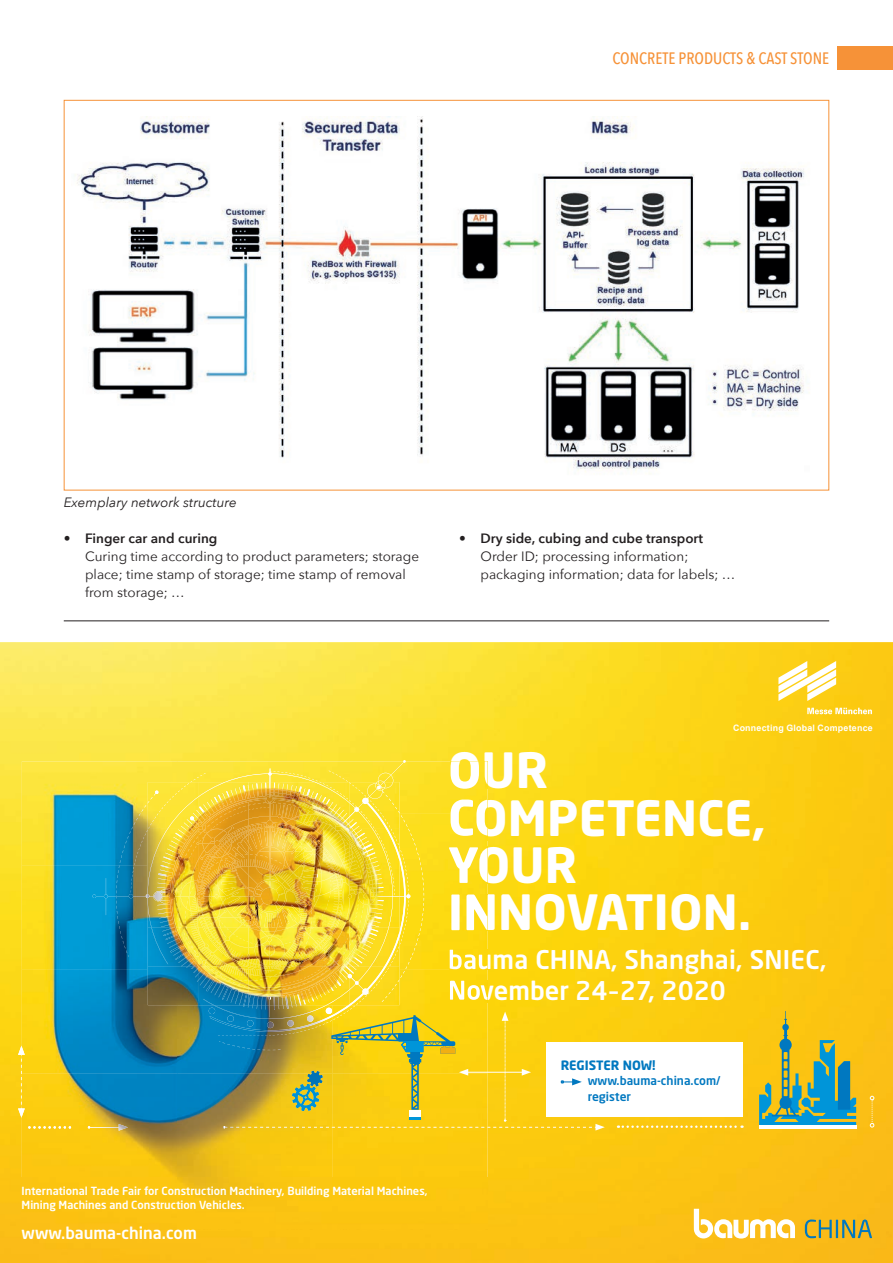
<style>
.page{position:relative;width:893px;height:1263px;background:#fff}
.page>*{position:absolute;margin:0;border:0;box-sizing:border-box;transform-origin:0 0}
.t1{font:700 48px/47.2px "Neo Sans Std";letter-spacing:.005em;color:#fff}
.t2{font:500 25.5px/30.6px "Neo Sans Std";letter-spacing:.01em;color:#fff}
.t3{font:500 16.5px "Avenir Next Condensed";color:#f69238}
.t4{font:500 16.35px "Neo Sans Std";color:#fff}
.t5{font:13.5px/18px "Avenir Next";color:#231f20}
.t6{font:600 13.5px "Avenir Next";color:#231f20}
.t7{font:italic 13.5px "Avenir Next";color:#231f20}
.t8{font:700 12.75px "Neo Sans Std";color:#0078c0}
.t9{font:500 12px/15.3px "Neo Sans Std";color:#0078c0}
.t10{font:500 11.1px/14.2px "Neo Sans Std";color:#fff}
.t11{font:700 8.85px "Arial";letter-spacing:.025em;color:#fff}
</style>
<div class="page">
<hr style="left:64px;top:620px;width:765px;height:1px;background:#231f20">
<div style="left:838px;top:47px;width:55px;height:23px;background:#f69238"></div>
<img style="left:0;top:642px;width:893px;height:621px">
<svg style="left:618px;top:1125px;width:124px;height:3px"></svg>
<svg style="left:870px;top:1096px;width:4px;height:31px"></svg>
<img style="left:22px;top:761px;width:155px;height:104px">
<img style="left:177px;top:761px;width:311px;height:52px">
<img style="left:400px;top:813px;width:88px;height:156px">
<img style="left:22px;top:865px;width:126px;height:104px">
<img style="left:22px;top:969px;width:155px;height:208px">
<img style="left:177px;top:1005px;width:155px;height:172px">
<img style="left:332px;top:969px;width:156px;height:208px">
<div style="left:22px;top:1177px;width:466px;height:52px;background:#fbc411"></div>
<svg style="left:88px;top:1124px;width:40px;height:7px"></svg>
<img style="left:28px;top:1126px;width:43px;height:2px">
<svg style="left:18px;top:1045px;width:7px;height:73px"></svg>
<img style="left:450px;top:761px;width:1px;height:28px">
<img style="left:451px;top:761px;width:37px;height:28px">
<img style="left:450px;top:799px;width:38px;height:41px">
<img style="left:451px;top:799px;width:37px;height:37px">
<img style="left:449px;top:847px;width:39px;height:36px">
<img style="left:451px;top:894px;width:37px;height:36px">
<img style="left:450px;top:950px;width:38px;height:19px">
<img style="left:450px;top:980px;width:38px;height:22px">
<img style="left:450px;top:981px;width:38px;height:19px">
<img style="left:194px;top:762px;width:210px;height:20px">
<img style="left:106px;top:810px;width:42px;height:84px">
<img style="left:400px;top:813px;width:24px;height:124px">
<img style="left:208px;top:1005px;width:147px;height:27px">
<svg style="left:129px;top:894px;width:4px;height:4px"></svg>
<svg style="left:104px;top:894px;width:4px;height:4px"></svg>
<svg style="left:406px;top:894px;width:4px;height:4px"></svg>
<img style="left:148px;top:782px;width:100px;height:20px">
<img style="left:248px;top:782px;width:51px;height:1px">
<img style="left:299px;top:782px;width:15px;height:1px">
<img style="left:299px;top:846px;width:6px;height:17px">
<img style="left:148px;top:961px;width:50px;height:44px">
<img style="left:175px;top:782px;width:23px;height:20px">
<img style="left:198px;top:782px;width:28px;height:15px">
<img style="left:314px;top:782px;width:35px;height:6px">
<img style="left:349px;top:782px;width:44px;height:3px">
<img style="left:189px;top:802px;width:21px;height:24px">
<img style="left:210px;top:783px;width:89px;height:44px">
<img style="left:305px;top:788px;width:44px;height:82px">
<img style="left:189px;top:826px;width:21px;height:31px">
<img style="left:210px;top:826px;width:88px;height:44px">
<img style="left:233px;top:870px;width:116px;height:45px">
<img style="left:394px;top:872px;width:6px;height:43px">
<img style="left:196px;top:931px;width:4px;height:28px">
<img style="left:233px;top:915px;width:24px;height:15px">
<img style="left:257px;top:915px;width:47px;height:15px">
<img style="left:175px;top:959px;width:35px;height:32px">
<img style="left:210px;top:960px;width:23px;height:5px">
<img style="left:196px;top:857px;width:37px;height:49px">
<svg style="left:316px;top:868px;width:2px;height:9px"></svg>
<img style="left:196px;top:906px;width:37px;height:25px">
<img style="left:245px;top:930px;width:59px;height:26px">
<img style="left:233px;top:960px;width:5px;height:5px">
<img style="left:238px;top:956px;width:44px;height:13px">
<img style="left:282px;top:956px;width:22px;height:13px">
<img style="left:148px;top:783px;width:41px;height:45px">
<img style="left:208px;top:805px;width:41px;height:23px">
<img style="left:248px;top:802px;width:51px;height:16px">
<img style="left:299px;top:783px;width:49px;height:63px">
<img style="left:349px;top:785px;width:51px;height:87px">
<img style="left:148px;top:828px;width:50px;height:44px">
<img style="left:199px;top:829px;width:49px;height:37px">
<img style="left:250px;top:830px;width:49px;height:40px">
<img style="left:148px;top:872px;width:48px;height:89px">
<img style="left:208px;top:874px;width:36px;height:41px">
<img style="left:266px;top:910px;width:20px;height:6px">
<img style="left:301px;top:877px;width:48px;height:39px">
<img style="left:349px;top:872px;width:45px;height:44px">
<img style="left:200px;top:919px;width:45px;height:41px">
<img style="left:250px;top:916px;width:41px;height:30px">
<img style="left:304px;top:916px;width:96px;height:45px">
<img style="left:203px;top:965px;width:46px;height:40px">
<img style="left:248px;top:969px;width:51px;height:36px">
<img style="left:299px;top:961px;width:100px;height:44px">
<svg style="left:146px;top:894px;width:3px;height:4px"></svg>
<svg style="left:268px;top:768px;width:4px;height:30px"></svg>
<svg style="left:190px;top:816px;width:4px;height:4px"></svg>
<svg style="left:354px;top:807px;width:5px;height:5px"></svg>
<svg style="left:348px;top:974px;width:11px;height:11px"></svg>
<svg style="left:694px;top:1209px;width:101px;height:29px"></svg>
<svg style="left:805px;top:1219px;width:67px;height:19px"></svg>
<div style="left:546px;top:1043px;width:197px;height:74px;background:#fff"></div>
<hr style="left:759px;top:1125px;width:97px;height:3px;background:#fff">
<svg style="left:759px;top:1011px;width:97px;height:114px;background:#9daf58"></svg>
<svg style="left:223px;top:1011px;width:382px;height:119px;background:#d6c342"></svg>
<svg style="left:807px;top:708px;width:65px;height:6px"></svg>
<svg style="left:778px;top:661px;width:58px;height:40px"></svg>
<img style="left:75px;top:116px;width:729px;height:358px">
<p class="t3" style="left:612px;top:48px;width:218px">CONCRETE PRODUCTS &amp; CAST STONE</p>
<p class="t7" style="left:64px;top:490px;width:174px">Exemplary network structure</p>
<p class="t6" style="left:64px;top:526px;width:155px">• Finger car and curing</p>
<p class="t5" style="left:85px;top:546px;width:336px">Curing time according to product parameters; storage place; time stamp of storage; time stamp of removal from storage; …</p>
<p class="t6" style="left:459px;top:526px;width:245px">• Dry side, cubing and cube transport</p>
<p class="t5" style="left:480px;top:546px;width:256px">Order ID; processing information; packaging information; data for labels; …</p>
<p class="t11" style="left:733px;top:722px;width:141px">Connecting Global Competence</p>
<h1 class="t1" style="left:448px;top:748px;width:319px">OUR<br>COMPETENCE,<br>YOUR<br>INNOVATION.</h1>
<h2 class="t2" style="left:448px;top:945px;width:380px">bauma CHINA, Shanghai, SNIEC,<br>November 24–27, 2020</h2>
<p class="t8" style="left:561px;top:1058px;width:96px">REGISTER NOW!</p>
<p class="t9" style="left:588px;top:1073px;width:134px">www.bauma-china.com/ register</p>
<p class="t10" style="left:22px;top:1184px;width:408px">International Trade Fair for Construction Machinery, Building Material Machines,<br>Mining Machines and Construction Vehicles.</p>
<p class="t4" style="left:22px;top:1223px;width:177px">www.bauma-china.com</p>
</div>
